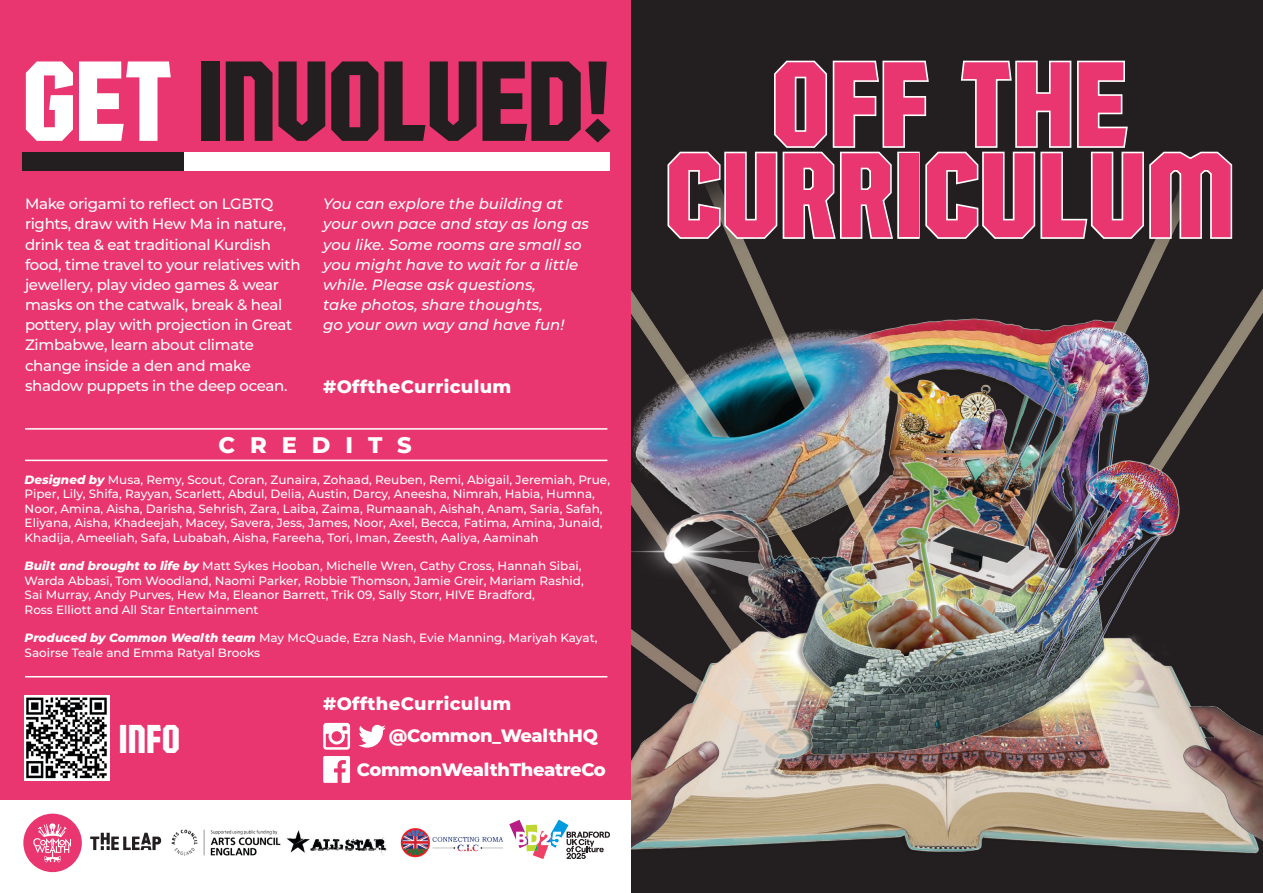
<style>
.page{position:relative;width:1263px;height:893px;background:#fff}
.page>*{position:absolute;margin:0;border:0;box-sizing:border-box;transform-origin:0 0}
.t1{font:119.85px/91.1px "Behover College";color:#e93570;text-align:center;scale:1.06 1}
.t2{font:113.4px "Behover College";letter-spacing:-.02em;color:#231f20;scale:1.06 1}
.t3{font:40.05px "Behover College";color:#fff}
.t4{font:800 22.65px "Montserrat";letter-spacing:.66em;color:#fff}
.t5{font:800 18px "Montserrat";letter-spacing:-.02em;color:#fff}
.t6{font:800 18px "Montserrat";letter-spacing:.01em;color:#fff}
.t7{font:500 15px/20.2px "Montserrat";letter-spacing:-.02em;color:#fff}
.t8{font:italic 500 15px/20.2px "Montserrat";color:#fff}
.t9{font:500 12px/14.4px "Montserrat";color:#fff}
.s1{color:#fff}
.s2{font-weight:800;font-style:italic}
</style>
<div class="page">
<div style="left:0;top:0;width:631px;height:799px;background:#e93570"></div>
<div style="left:631px;top:0;width:632px;height:893px;background:#231f20"></div>
<img style="left:631px;top:242px;width:632px;height:612px">
<svg style="left:23px;top:814px;width:59px;height:58px"></svg>
<svg style="left:90px;top:833px;width:71px;height:17px"></svg>
<img style="left:171px;top:829px;width:106px;height:27px">
<img style="left:400px;top:828px;width:104px;height:30px">
<img style="left:277px;top:830px;width:110px;height:25px">
<img style="left:25px;top:696px;width:84px;height:84px">
<svg style="left:667px;top:60px;width:566px;height:182px"></svg>
<svg style="left:323px;top:756px;width:27px;height:27px"></svg>
<svg style="left:323px;top:723px;width:27px;height:27px"></svg>
<svg style="left:358px;top:725px;width:28px;height:23px"></svg>
<svg style="left:509px;top:820px;width:101px;height:39px"></svg>
<div style="left:22px;top:152px;width:163px;height:19px;background:#231f20"></div>
<div style="left:185px;top:152px;width:425px;height:19px;background:#fff"></div>
<hr style="left:25px;top:428px;width:582px;height:2px;background:#fff">
<hr style="left:25px;top:460px;width:582px;height:1px;background:#fff">
<hr style="left:25px;top:676px;width:582px;height:1px;background:#fff">
<h2 class="t2" style="left:22px;top:41px;width:559px"><span class="s1">GET</span> INVOLVED!</h2>
<p class="t7" style="left:25px;top:193px;width:277px">Make origami to reflect on LGBTQ rights, draw with Hew Ma in nature, drink tea &amp; eat traditional Kurdish food, time travel to your relatives with jewellery, play video games &amp; wear masks on the catwalk, break &amp; heal pottery, play with projection in Great Zimbabwe, learn about climate change inside a den and make shadow puppets in the deep ocean.</p>
<p class="t8" style="left:323px;top:193px;width:267px">You can explore the building at your own pace and stay as long as you like. Some rooms are small so you might have to wait for a little while. Please ask questions,<br>take photos, share thoughts,<br>go your own way and have fun!</p>
<h3 class="t6" style="left:323px;top:374px;width:190px">#OfftheCurriculum</h3>
<h3 class="t4" style="left:219px;top:428px;width:195px">CREDITS</h3>
<p class="t9" style="left:25px;top:472px;width:587px"><span class="s2">Designed by</span> Musa, Remy, Scout, Coran, Zunaira, Zohaad, Reuben, Remi, Abigail, Jeremiah, Prue, Piper, Lily, Shifa, Rayyan, Scarlett, Abdul, Delia, Austin, Darcy, Aneesha, Nimrah, Habia, Humna, Noor, Amina, Aisha, Darisha, Sehrish, Zara, Laiba, Zaima, Rumaanah, Aishah, Anam, Saria, Safah, Eliyana, Aisha, Khadeejah, Macey, Savera, Jess, James, Noor, Axel, Becca, Fatima, Amina, Junaid, Khadija, Ameeliah, Safa, Lubabah, Aisha, Fareeha, Tori, Iman, Zeesth, Aaliya, Aaminah</p>
<p class="t9" style="left:25px;top:558px;width:561px"><span class="s2">Built and brought to life by</span> Matt Sykes Hooban, Michelle Wren, Cathy Cross, Hannah Sibai, Warda Abbasi, Tom Woodland, Naomi Parker, Robbie Thomson, Jamie Greir, Mariam Rashid, Sai Murray, Andy Purves, Hew Ma, Eleanor Barrett, Trik 09, Sally Storr, HIVE Bradford,<br>Ross Elliott and All Star Entertainment</p>
<p class="t9" style="left:25px;top:630px;width:574px"><span class="s2">Produced by Common Wealth team</span> May McQuade, Ezra Nash, Evie Manning, Mariyah Kayat,<br>Saoirse Teale and Emma Ratyal Brooks</p>
<h3 class="t3" style="left:119px;top:717px;width:63px">INFO</h3>
<h3 class="t6" style="left:323px;top:690px;width:190px">#OfftheCurriculum</h3>
<h3 class="t5" style="left:389px;top:723px;width:210px">@Common_WealthHQ</h3>
<h3 class="t5" style="left:357px;top:756px;width:250px">CommonWealthTheatreCo</h3>
<h1 class="t1" style="left:665px;top:60px;width:540px">OFF THE<br>CURRICULUM</h1>
</div>
